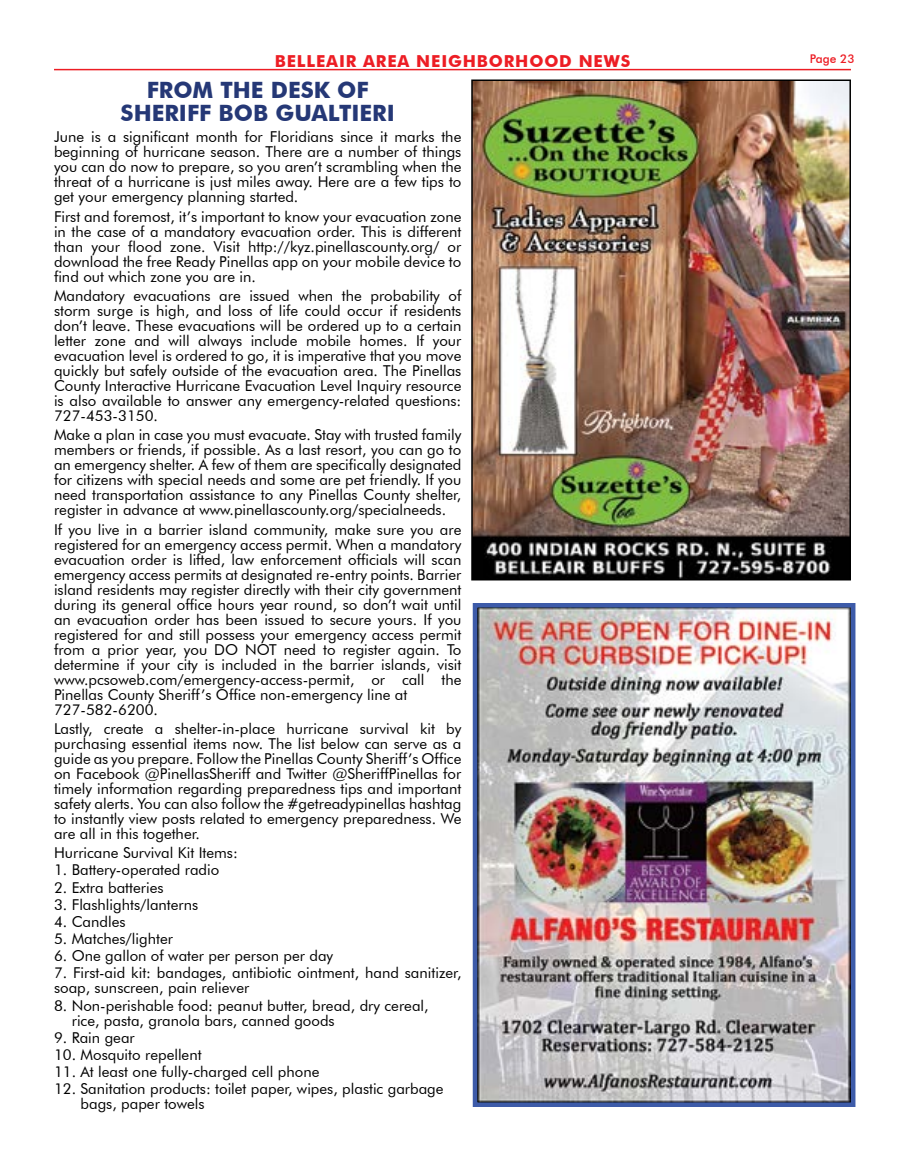
<style>
.page{position:relative;width:905px;height:1161px;background:#fff}
.page>*{position:absolute;margin:0;border:0;box-sizing:border-box;transform-origin:0 0}
.t1{font:700 22.5px/22.5px "Futura BT";color:#253876;text-align:center}
.t2{font:700 16.5px "Futura BT";letter-spacing:.05em;color:#ed1d24}
.t3{font:15px/15px "Futura BT";color:#000;text-align:justify}
.t4{font:500 12px "Futura BT";color:#ed1d24}
</style>
<div class="page">
<hr style="left:54px;top:69px;width:796px;height:1px;background:#ed1d24">
<img style="left:474px;top:83px;width:373px;height:494px">
<div style="left:471px;top:80px;width:379px;height:500px;border:2px solid #000"></div>
<img style="left:477px;top:608px;width:373px;height:494px">
<div style="left:472px;top:603px;width:383px;height:504px;border:4px solid #3d5ba9"></div>
<p class="t2" style="left:275px;top:51px;width:357px">BELLEAIR AREA NEIGHBORHOOD NEWS</p>
<p class="t4" style="left:809px;top:52px;width:46px">Page 23</p>
<h1 class="t1" style="left:121px;top:79px;width:276px">FROM THE DESK OF<br>SHERIFF BOB GUALTIERI</h1>
<p class="t3" style="left:54px;top:129px;width:409px">June is a significant month for Floridians since it marks the beginning of hurricane season. There are a number of things you can do now to prepare, so you aren’t scrambling when the threat of a hurricane is just miles away. Here are a few tips to get your emergency planning started.</p>
<p class="t3" style="left:54px;top:209px;width:409px">First and foremost, it’s important to know your evacuation zone in the case of a mandatory evacuation order. This is different than your flood zone. Visit http://kyz.pinellascounty.org/ or download the free Ready Pinellas app on your mobile device to find out which zone you are in.</p>
<p class="t3" style="left:54px;top:288px;width:409px">Mandatory evacuations are issued when the probability of storm surge is high, and loss of life could occur if residents don’t leave. These evacuations will be ordered up to a certain letter zone and will always include mobile homes. If your evacuation level is ordered to go, it is imperative that you move quickly but safely outside of the evacuation area. The Pinellas County Interactive Hurricane Evacuation Level Inquiry resource is also available to answer any emergency-related questions:<br>727-453-3150.</p>
<p class="t3" style="left:54px;top:427px;width:409px">Make a plan in case you must evacuate. Stay with trusted family members or friends, if possible. As a last resort, you can go to an emergency shelter. A few of them are specifically designated for citizens with special needs and some are pet friendly. If you need transportation assistance to any Pinellas County shelter, register in advance at www.pinellascounty.org/specialneeds.</p>
<p class="t3" style="left:54px;top:522px;width:409px;text-align:left">If you live in a barrier island community, make sure you are registered for an emergency access permit. When a mandatory evacuation order is lifted, law enforcement officials will scan emergency access permits at designated re-entry points. Barrier island residents may register directly with their city government during its general office hours year round, so don’t wait until an evacuation order has been issued to secure yours. If you registered for and still possess your emergency access permit from a prior year, you DO NOT need to register again. To determine if your city is included in the barrier islands, visit www.pcsoweb.com/emergency-access-permit, or call the Pinellas County Sheriff’s Office non-emergency line at 727-582-6200.</p>
<p class="t3" style="left:54px;top:721px;width:409px">Lastly, create a shelter-in-place hurricane survival kit by purchasing essential items now. The list below can serve as a guide as you prepare. Follow the Pinellas County Sheriff’s Office on Facebook @PinellasSheriff and Twitter @SheriffPinellas for timely information regarding preparedness tips and important safety alerts. You can also follow the #getreadypinellas hashtag to instantly view posts related to emergency preparedness. We are all in this together.</p>
<p class="t3" style="left:54px;top:845px;width:185px">Hurricane Survival Kit Items:</p>
<p class="t3" style="left:54px;top:862px;width:167px">1. Battery-operated radio</p>
<p class="t3" style="left:54px;top:880px;width:111px">2. Extra batteries</p>
<p class="t3" style="left:54px;top:897px;width:146px">3. Flashlights/lanterns</p>
<p class="t3" style="left:54px;top:914px;width:73px">4. Candles</p>
<p class="t3" style="left:54px;top:931px;width:120px">5. Matches/lighter</p>
<p class="t3" style="left:54px;top:948px;width:281px">6. One gallon of water per person per day</p>
<p class="t3" style="left:54px;top:965px;width:409px">7. First-aid kit: bandages, antibiotic ointment, hand sanitizer, soap, sunscreen, pain reliever</p>
<p class="t3" style="left:72px;top:998px;width:358px;text-indent:-18px">8. Non-perishable food: peanut butter, bread, dry cereal, rice, pasta, granola bars, canned goods</p>
<p class="t3" style="left:54px;top:1030px;width:82px">9. Rain gear</p>
<p class="t3" style="left:54px;top:1047px;width:149px">10. Mosquito repellent</p>
<p class="t3" style="left:54px;top:1064px;width:267px">11. At least one fully-charged cell phone</p>
<p class="t3" style="left:81px;top:1081px;width:364px;text-indent:-27px">12. Sanitation products: toilet paper, wipes, plastic garbage bags, paper towels</p>
</div>
